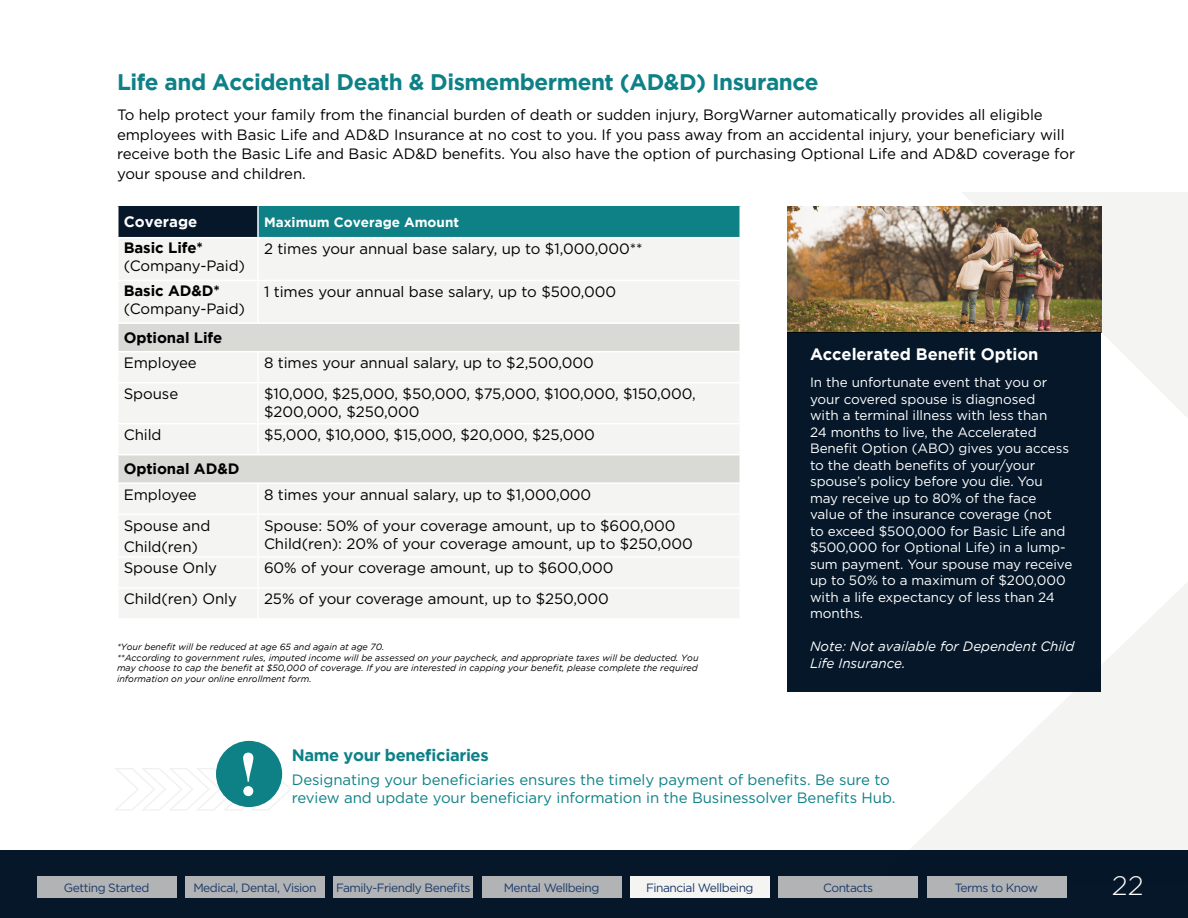
<style>
.page{position:relative;width:1188px;height:918px;background:#fff}
.page>*{position:absolute;margin:0;border:0;box-sizing:border-box;transform-origin:0 0}
.t1{font:700 63px "Times New Roman";color:#fff}
.t2{font:300 27px "Gotham";color:#fff}
.t3{font:700 22.5px "Gotham";letter-spacing:-.02em;color:#0e8187}
.t4{font:700 16.5px "Gotham";letter-spacing:-.005em;color:#fff}
.t5{font:700 16.5px "Gotham";letter-spacing:-.02em;color:#0e8187}
.t6{font:15px/19.5px "Gotham";letter-spacing:-.005em;color:#000}
.t7{font:15px/18px "Gotham";letter-spacing:-.005em;color:#0e8187}
.t8{font:700 15px "Gotham";letter-spacing:-.005em;color:#000}
.t9{font:700 15px "Gotham";color:#fff}
.t10{font:13.5px/16.5px "Gotham";letter-spacing:-.005em;color:#fff}
.t11{font:italic 13.5px/16.5px "Gotham";letter-spacing:-.005em;color:#fff}
.t12{font:700 13.5px "Gotham";color:#fff}
.t13{font:12px "Gotham";letter-spacing:-.04em;color:#1c3a6a}
.t14{font:italic 9px/10.5px "Gotham";color:#000}
</style>
<div class="page">
<div style="left:0;top:850px;width:1188px;height:68px;background:#051729"></div>
<svg style="left:910px;top:192px;width:278px;height:690px;fill:#f4f4f3"></svg>
<img style="left:788px;top:206px;width:313px;height:126px">
<div style="left:788px;top:332px;width:313px;height:360px;background:#051729"></div>
<div style="left:118px;top:206px;width:140px;height:32px;background:#051729"></div>
<div style="left:258px;top:206px;width:482px;height:32px;background:#0e8187"></div>
<div style="left:119px;top:239px;width:620px;height:379px;background:#f4f4f3"></div>
<svg style="left:118px;top:324px;width:622px;height:158px;fill:#f4f4f3"></svg>
<hr style="left:257px;top:206px;width:2px;height:31px;background:#fff">
<hr style="left:257px;top:238px;width:2px;height:42px;background:#fff">
<hr style="left:257px;top:281px;width:2px;height:41px;background:#fff">
<hr style="left:257px;top:352px;width:2px;height:30px;background:#fff">
<hr style="left:257px;top:383px;width:2px;height:40px;background:#fff">
<hr style="left:257px;top:424px;width:2px;height:30px;background:#fff">
<hr style="left:257px;top:484px;width:2px;height:29px;background:#fff">
<hr style="left:257px;top:515px;width:2px;height:41px;background:#fff">
<hr style="left:257px;top:558px;width:2px;height:29px;background:#fff">
<hr style="left:257px;top:589px;width:2px;height:29px;background:#fff">
<hr style="left:117px;top:237px;width:141px;height:1px;background:#fff">
<hr style="left:258px;top:237px;width:483px;height:1px;background:#fff">
<hr style="left:117px;top:280px;width:141px;height:1px;background:#fff">
<hr style="left:258px;top:280px;width:483px;height:1px;background:#fff">
<hr style="left:117px;top:322px;width:141px;height:2px;background:#fff">
<hr style="left:258px;top:322px;width:483px;height:2px;background:#fff">
<hr style="left:117px;top:351px;width:141px;height:1px;background:#fff">
<hr style="left:258px;top:351px;width:483px;height:1px;background:#fff">
<hr style="left:117px;top:382px;width:141px;height:1px;background:#fff">
<hr style="left:258px;top:382px;width:483px;height:1px;background:#fff">
<hr style="left:117px;top:423px;width:141px;height:1px;background:#fff">
<hr style="left:258px;top:423px;width:483px;height:1px;background:#fff">
<hr style="left:117px;top:454px;width:141px;height:1px;background:#fff">
<hr style="left:258px;top:454px;width:483px;height:1px;background:#fff">
<hr style="left:117px;top:482px;width:141px;height:2px;background:#fff">
<hr style="left:258px;top:482px;width:483px;height:2px;background:#fff">
<hr style="left:117px;top:513px;width:141px;height:2px;background:#fff">
<hr style="left:258px;top:513px;width:483px;height:2px;background:#fff">
<hr style="left:117px;top:556px;width:141px;height:2px;background:#fff">
<hr style="left:258px;top:556px;width:483px;height:2px;background:#fff">
<hr style="left:117px;top:587px;width:141px;height:2px;background:#fff">
<hr style="left:258px;top:587px;width:483px;height:2px;background:#fff">
<svg style="left:115px;top:768px;width:176px;height:42px"></svg>
<div style="left:216px;top:741px;width:66px;height:66px;background:#0e8187;border-radius:50%"></div>
<div style="left:333px;top:876px;width:140px;height:22px;background:#b1b3b5"></div>
<div style="left:185px;top:876px;width:140px;height:22px;background:#b1b3b5"></div>
<div style="left:37px;top:876px;width:140px;height:22px;background:#b1b3b5"></div>
<div style="left:927px;top:876px;width:139px;height:22px;background:#b1b3b5"></div>
<div style="left:778px;top:876px;width:140px;height:22px;background:#b1b3b5"></div>
<div style="left:630px;top:876px;width:140px;height:22px;background:#f4f4f3"></div>
<div style="left:482px;top:876px;width:139px;height:22px;background:#b1b3b5"></div>
<h3 class="t3" style="left:117px;top:69px;width:703px">Life and Accidental Death &amp; Dismemberment (AD&amp;D) Insurance</h3>
<p class="t6" style="left:117px;top:105px;width:960px">To help protect your family from the financial burden of death or sudden injury, BorgWarner automatically provides all eligible employees with Basic Life and AD&amp;D Insurance at no cost to you. If you pass away from an accidental injury, your beneficiary will receive both the Basic Life and Basic AD&amp;D benefits. You also have the option of purchasing Optional Life and AD&amp;D coverage for your spouse and children.</p>
<p class="t9" style="left:124px;top:213px;width:75px">Coverage</p>
<p class="t12" style="left:264px;top:214px;width:197px">Maximum Coverage Amount</p>
<p class="t8" style="left:124px;top:239px;width:81px">Basic Life*</p>
<p class="t6" style="left:124px;top:256px;width:123px">(Company-Paid)</p>
<p class="t6" style="left:264px;top:239px;width:380px">2 times your annual base salary, up to $1,000,000**</p>
<p class="t8" style="left:124px;top:282px;width:98px">Basic AD&amp;D*</p>
<p class="t6" style="left:124px;top:299px;width:123px">(Company-Paid)</p>
<p class="t6" style="left:264px;top:282px;width:354px">1 times your annual base salary, up to $500,000</p>
<p class="t8" style="left:124px;top:329px;width:100px">Optional Life</p>
<p class="t6" style="left:124px;top:353px;width:75px">Employee</p>
<p class="t6" style="left:264px;top:353px;width:331px">8 times your annual salary, up to $2,500,000</p>
<p class="t6" style="left:124px;top:384px;width:56px">Spouse</p>
<p class="t6" style="left:264px;top:385px;width:433px;line-height:18px">$10,000, $25,000, $50,000, $75,000, $100,000, $150,000, $200,000, $250,000</p>
<p class="t6" style="left:124px;top:425px;width:39px">Child</p>
<p class="t6" style="left:264px;top:425px;width:332px">$5,000, $10,000, $15,000, $20,000, $25,000</p>
<p class="t8" style="left:124px;top:460px;width:117px">Optional AD&amp;D</p>
<p class="t6" style="left:124px;top:484px;width:75px">Employee</p>
<p class="t6" style="left:264px;top:484px;width:329px">8 times your annual salary, up to $1,000,000</p>
<p class="t6" style="left:124px;top:515px;width:88px;line-height:21px">Spouse and<br>Child(ren)</p>
<p class="t6" style="left:264px;top:516px;width:430px;line-height:18px">Spouse: 50% of your coverage amount, up to $600,000<br>Child(ren): 20% of your coverage amount, up to $250,000</p>
<p class="t6" style="left:124px;top:558px;width:95px">Spouse Only</p>
<p class="t6" style="left:264px;top:558px;width:351px">60% of your coverage amount, up to $600,000</p>
<p class="t6" style="left:124px;top:589px;width:115px">Child(ren) Only</p>
<p class="t6" style="left:264px;top:589px;width:346px">25% of your coverage amount, up to $250,000</p>
<p class="t14" style="left:117px;top:642px;width:583px">*Your benefit will be reduced at age 65 and again at age 70.<br>**According to government rules, imputed income will be assessed on your paycheck, and appropriate taxes will be deducted. You may choose to cap the benefit at $50,000 of coverage. If you are interested in capping your benefit, please complete the required information on your online enrollment form.</p>
<p class="t4" style="left:810px;top:344px;width:230px">Accelerated Benefit Option</p>
<p class="t10" style="left:810px;top:374px;width:264px">In the unfortunate event that you or your covered spouse is diagnosed<br>with a terminal illness with less than<br>24 months to live, the Accelerated Benefit Option (ABO) gives you access to the death benefits of your/your spouse’s policy before you die. You may receive up to 80% of the face value of the insurance coverage (not<br>to exceed $500,000 for Basic Life and $500,000 for Optional Life) in a lump&shy;sum payment. Your spouse may receive up to 50% to a maximum of $200,000 with a life expectancy of less than 24 months.</p>
<p class="t11" style="left:810px;top:638px;width:266px">Note: Not available for Dependent Child<br>Life Insurance.</p>
<h1 class="t1" style="left:238px;top:731px;width:22px">!</h1>
<p class="t5" style="left:292px;top:746px;width:198px">Name your beneficiaries</p>
<p class="t7" style="left:292px;top:770px;width:605px">Designating your beneficiaries ensures the timely payment of benefits. Be sure to review and update your beneficiary information in the Businessolver Benefits Hub.</p>
<p class="t13" style="left:64px;top:880px;width:87px">Getting Started</p>
<p class="t13" style="left:193px;top:880px;width:125px">Medical, Dental, Vision</p>
<p class="t13" style="left:336px;top:880px;width:136px">Family-Friendly Benefits</p>
<p class="t13" style="left:504px;top:880px;width:97px">Mental Wellbeing</p>
<p class="t13" style="left:646px;top:880px;width:109px">Financial Wellbeing</p>
<p class="t13" style="left:823px;top:880px;width:51px">Contacts</p>
<p class="t13" style="left:955px;top:880px;width:85px">Terms to Know</p>
<h2 class="t2" style="left:1112px;top:871px;width:33px">22</h2>
</div>
